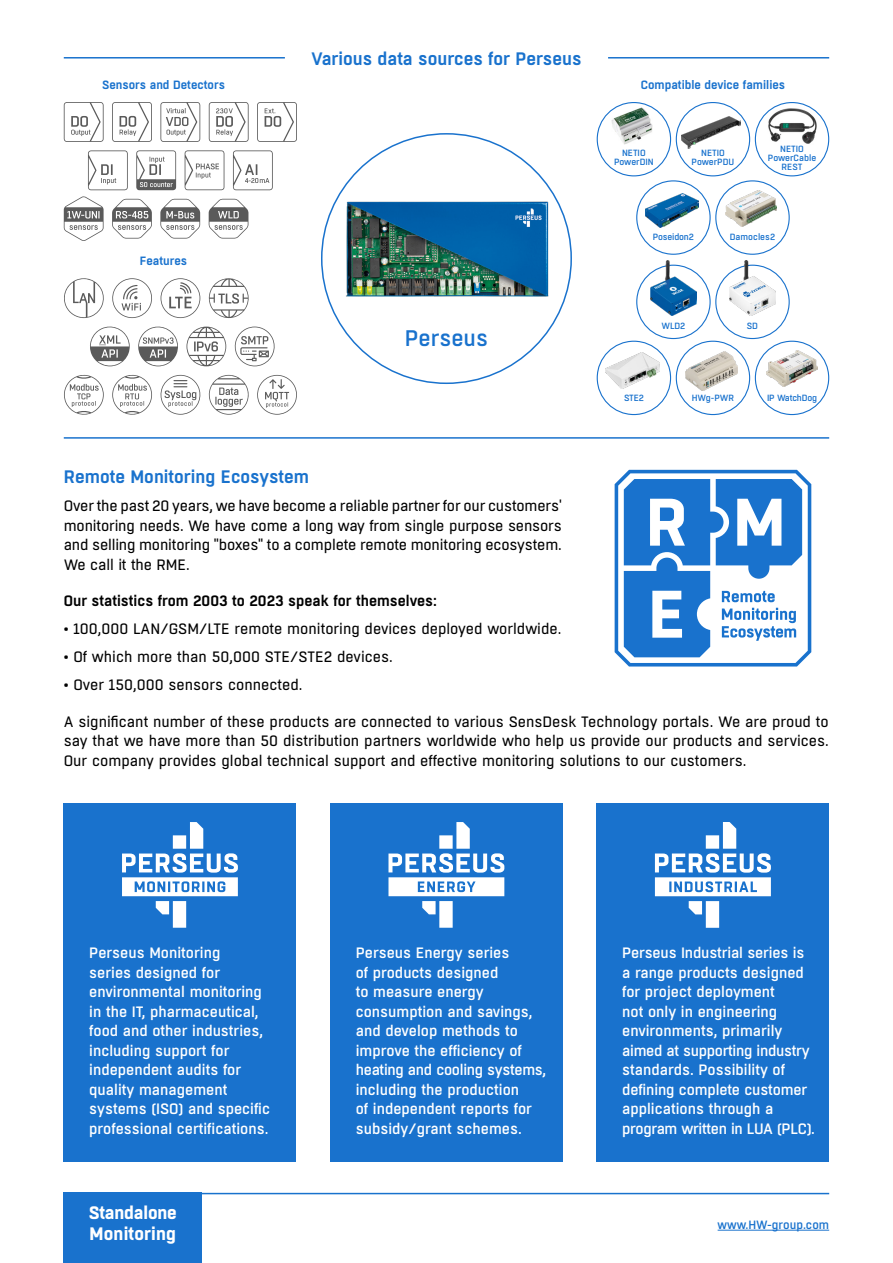
<style>
.page{position:relative;width:893px;height:1263px;background:#fff}
.page>*{position:absolute;margin:0;border:0;box-sizing:border-box;transform-origin:0 0}
.t1{font:500 22.5px "Boxed";color:#1972cd}
.t2{font:600 18px "Boxed";color:#1972cd}
.t3{font:700 18px/21px "Boxed";color:#fff}
.t4{font:500 15px/19.5px "Boxed";color:#fff}
.t5{font:15px/19.5px "Boxed";color:#000;text-align:justify}
.t6{font:600 15px "Boxed";color:#000}
.t7{font:600 12px "Boxed";color:#1972cd}
.t8{font:500 12px "Boxed";color:#1972cd}
.t9{font:500 9px/9px "Boxed";color:#1972cd;text-align:center}
.t10{font:500 9px "Boxed";letter-spacing:-.02em;color:#1972cd}
</style>
<div class="page">
<hr style="left:64px;top:1193px;width:765px;height:1px;background:#1972cd">
<hr style="left:718px;top:1230px;width:111px;height:1px;background:#1972cd">
<div style="left:64px;top:1193px;width:138px;height:70px;background:#1972cd"></div>
<svg style="left:615px;top:470px;width:196px;height:196px"></svg>
<div style="left:64px;top:803px;width:232px;height:359px;background:#1972cd"></div>
<div style="left:330px;top:803px;width:233px;height:359px;background:#1972cd"></div>
<div style="left:597px;top:803px;width:232px;height:359px;background:#1972cd"></div>
<svg style="left:388px;top:822px;width:116px;height:106px"></svg>
<svg style="left:655px;top:822px;width:116px;height:106px"></svg>
<svg style="left:122px;top:822px;width:116px;height:106px"></svg>
<img style="left:346px;top:201px;width:203px;height:96px">
<svg style="left:112px;top:199px;width:40px;height:40px"></svg>
<svg style="left:160px;top:199px;width:40px;height:40px"></svg>
<svg style="left:209px;top:199px;width:39px;height:40px"></svg>
<svg style="left:64px;top:196px;width:40px;height:45px"></svg>
<svg style="left:64px;top:102px;width:40px;height:40px"></svg>
<svg style="left:112px;top:102px;width:40px;height:40px"></svg>
<svg style="left:160px;top:102px;width:40px;height:40px"></svg>
<svg style="left:257px;top:102px;width:40px;height:40px"></svg>
<svg style="left:209px;top:102px;width:40px;height:40px"></svg>
<img style="left:651px;top:260px;width:45px;height:55px">
<img style="left:730px;top:261px;width:45px;height:54px">
<svg style="left:186px;top:327px;width:40px;height:39px"></svg>
<svg style="left:234px;top:327px;width:41px;height:39px"></svg>
<svg style="left:90px;top:326px;width:88px;height:41px"></svg>
<svg style="left:64px;top:374px;width:40px;height:41px"></svg>
<svg style="left:112px;top:375px;width:40px;height:40px"></svg>
<svg style="left:208px;top:278px;width:41px;height:40px"></svg>
<svg style="left:161px;top:278px;width:39px;height:40px"></svg>
<svg style="left:112px;top:278px;width:40px;height:40px"></svg>
<svg style="left:64px;top:278px;width:40px;height:40px"></svg>
<hr style="left:64px;top:57px;width:221px;height:2px;background:#1972cd">
<hr style="left:64px;top:437px;width:765px;height:2px;background:#1972cd">
<hr style="left:608px;top:57px;width:221px;height:2px;background:#1972cd">
<div style="left:676px;top:102px;width:74px;height:74px;border:1px solid #1972cd;border-radius:50%"></div>
<img style="left:681px;top:116px;width:59px;height:32px">
<div style="left:597px;top:102px;width:74px;height:74px;border:1px solid #1972cd;border-radius:50%"></div>
<img style="left:611px;top:107px;width:42px;height:38px">
<div style="left:755px;top:102px;width:74px;height:74px;border:1px solid #1972cd;border-radius:50%"></div>
<img style="left:767px;top:108px;width:51px;height:36px">
<svg style="left:185px;top:150px;width:39px;height:40px"></svg>
<svg style="left:233px;top:150px;width:40px;height:40px"></svg>
<svg style="left:136px;top:150px;width:40px;height:40px"></svg>
<svg style="left:88px;top:150px;width:40px;height:40px"></svg>
<div style="left:636px;top:180px;width:75px;height:75px;border:1px solid #1972cd;border-radius:50%"></div>
<img style="left:646px;top:193px;width:53px;height:34px">
<div style="left:715px;top:180px;width:75px;height:75px;border:1px solid #1972cd;border-radius:50%"></div>
<img style="left:725px;top:191px;width:51px;height:35px">
<div style="left:755px;top:341px;width:74px;height:74px;border:1px solid #1972cd;border-radius:50%"></div>
<img style="left:767px;top:351px;width:50px;height:35px">
<div style="left:597px;top:341px;width:74px;height:74px;border:1px solid #1972cd;border-radius:50%"></div>
<img style="left:606px;top:353px;width:54px;height:36px">
<div style="left:676px;top:341px;width:74px;height:74px;border:1px solid #1972cd;border-radius:50%"></div>
<img style="left:685px;top:351px;width:53px;height:39px">
<svg style="left:160px;top:375px;width:89px;height:40px"></svg>
<svg style="left:257px;top:375px;width:40px;height:40px"></svg>
<p class="t2" style="left:311px;top:46px;width:272px">Various data sources for Perseus</p>
<p class="t7" style="left:102px;top:77px;width:124px">Sensors and Detectors</p>
<p class="t7" style="left:641px;top:77px;width:146px">Compatible device families</p>
<p class="t9" style="left:614px;top:149px;width:41px">NETIO<br>PowerDIN</p>
<p class="t9" style="left:768px;top:144px;width:50px">NETIO<br>PowerCable<br>REST</p>
<p class="t9" style="left:692px;top:149px;width:44px">NETIO<br>PowerPDU</p>
<p class="t7" style="left:140px;top:253px;width:49px">Features</p>
<h1 class="t1" style="left:405px;top:323px;width:85px">Perseus</h1>
<p class="t10" style="left:653px;top:231px;width:42px">Poseidon2</p>
<p class="t9" style="left:730px;top:232px;width:47px">Damocles2</p>
<p class="t9" style="left:662px;top:322px;width:25px">WLD2</p>
<p class="t9" style="left:747px;top:322px;width:13px">SD</p>
<p class="t9" style="left:624px;top:394px;width:21px">STE2</p>
<p class="t9" style="left:692px;top:394px;width:44px">HWg-PWR</p>
<p class="t10" style="left:767px;top:392px;width:52px">IP WatchDog</p>
<p class="t2" style="left:64px;top:465px;width:247px">Remote Monitoring Ecosystem</p>
<p class="t5" style="left:64px;top:497px;width:500px">Over the past 20 years, we have become a reliable partner for our customers' monitoring needs. We have come a long way from single purpose sensors and selling monitoring "boxes" to a complete remote monitoring ecosystem.<br>We call it the RME.</p>
<p class="t6" style="left:64px;top:591px;width:375px">Our statistics from 2003 to 2023 speak for themselves:</p>
<p class="t5" style="left:64px;top:620px;width:499px">• 100,000 LAN/GSM/LTE remote monitoring devices deployed worldwide.</p>
<p class="t5" style="left:64px;top:648px;width:331px">• Of which more than 50,000 STE/STE2 devices.</p>
<p class="t5" style="left:64px;top:676px;width:240px">• Over 150,000 sensors connected.</p>
<p class="t5" style="left:64px;top:712px;width:767px">A significant number of these products are connected to various SensDesk Technology portals. We are proud to say that we have more than 50 distribution partners worldwide who help us provide our products and services.<br>Our company provides global technical support and effective monitoring solutions to our customers.</p>
<p class="t4" style="left:89px;top:944px;width:182px">Perseus Monitoring<br>series designed for environmental monitoring in the IT, pharmaceutical, food and other industries, including support for independent audits for quality management systems (ISO) and specific professional certifications.</p>
<p class="t4" style="left:356px;top:944px;width:192px">Perseus Energy series<br>of products designed<br>to measure energy consumption and savings, and develop methods to improve the efficiency of heating and cooling systems, including the production<br>of independent reports for subsidy/grant schemes.</p>
<p class="t4" style="left:622px;top:944px;width:194px">Perseus Industrial series is a range products designed for project deployment<br>not only in engineering environments, primarily aimed at supporting industry standards. Possibility of defining complete customer applications through a program written in LUA (PLC).</p>
<p class="t3" style="left:89px;top:1203px;width:90px">Standalone<br>Monitoring</p>
<p class="t8" style="left:718px;top:1217px;width:113px">www.HW-group.com</p>
</div>
